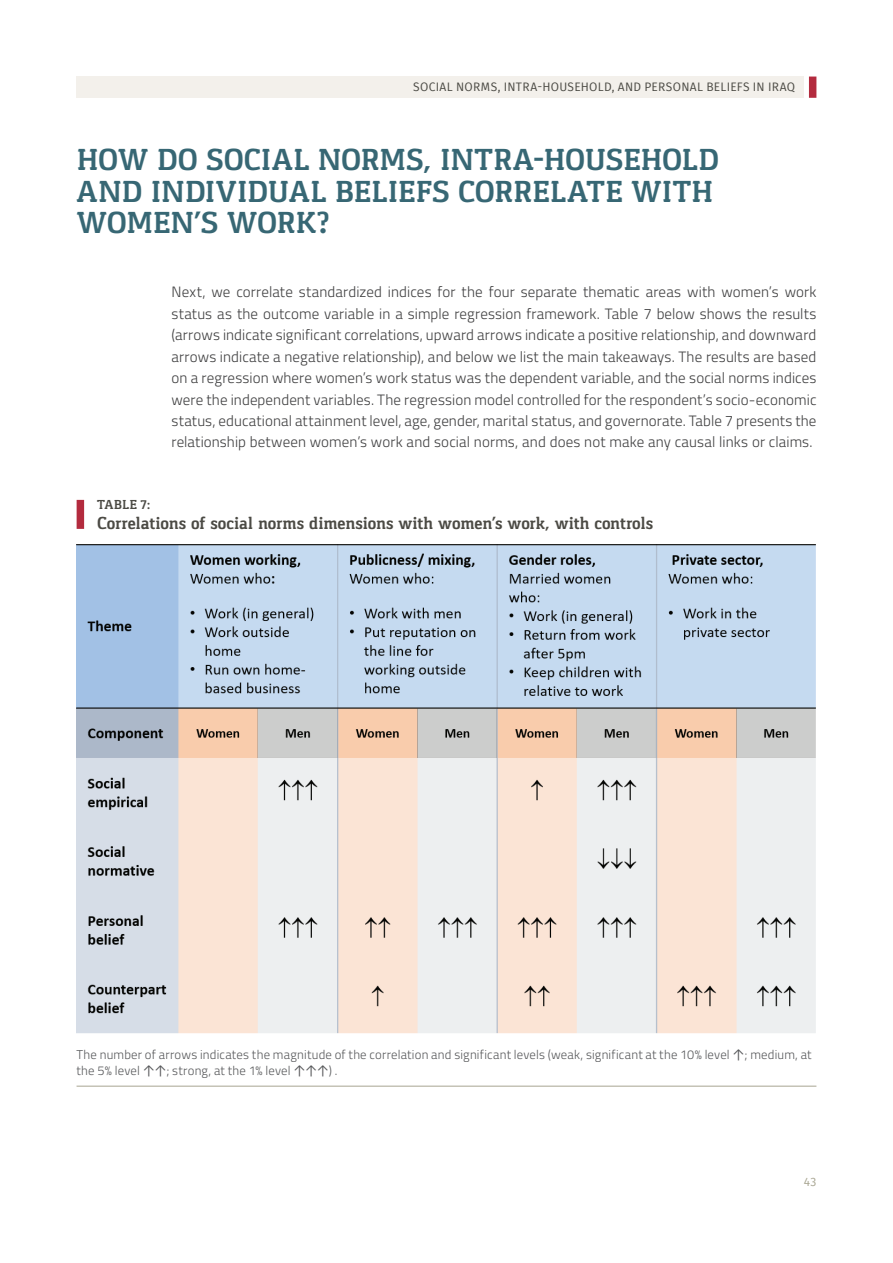
<style>
.page{position:relative;width:893px;height:1263px;background:#fff}
.page>*{position:absolute;margin:0;border:0;box-sizing:border-box;transform-origin:0 0}
.t1{font:700 31.5px/31.5px "Gaspar";letter-spacing:-.005em;color:#376774}
.t2{font:700 18px "Gaspar";letter-spacing:-.005em;color:#4b4a44}
.t3{font:300 15px/21.5px "Titillium Web";letter-spacing:.01em;color:#3e3e3f;text-align:justify}
.t4{font:700 13.5px "Gaspar";letter-spacing:.01em;color:#4b4a44}
.t5{font:300 12.75px/16.2px "Titillium Web";letter-spacing:.015em;color:#57585a}
.t6{font:12px "Fira Sans";letter-spacing:.025em;color:#4b4a44}
.t7{font:12px "Fira Sans";color:#a8a591}
.s1{font-family:"Calibri";font-weight:400;font-size:13.5px}
</style>
<div class="page">
<div style="left:77px;top:77px;width:727px;height:21px;background:#f3f0eb"></div>
<div style="left:809px;top:77px;width:7px;height:21px;background:#b32b3e"></div>
<div style="left:77px;top:500px;width:7px;height:29px;background:#b32b3e"></div>
<hr style="left:77px;top:1086px;width:739px;height:1px;background:#a8a591">
<img style="left:77px;top:544px;width:739px;height:490px">
<p class="t6" style="left:413px;top:78px;width:383px">SOCIAL NORMS, INTRA-HOUSEHOLD, AN D PERSONAL BELIEFS IN I RAQ</p>
<h1 class="t1" style="left:77px;top:144px;width:644px">HOW DO SOCIAL NORMS, INTRA-HOUSEHOLD<br>AND INDIVIDUAL BELIEFS CORRELATE WITH<br>WOMEN’S WORK?</h1>
<p class="t3" style="left:171px;top:281px;width:646px">Next, we correlate standardized indices for the four separate thematic areas with women’s work status as the outcome variable in a simple regression framework. Table 7 below shows the results (arrows indicate significant correlations, upward arrows indicate a positive relationship, and downward arrows indicate a negative relationship), and below we list the main takeaways. The results are based on a regression where women’s work status was the dependent variable, and the social norms indices were the independent variables. The regression model controlled for the respondent’s socio-economic status, educational attainment level, age, gender, marital status, and governorate. Table 7 presents the relationship between women’s work and social norms, and does not make any causal links or claims.</p>
<p class="t4" style="left:97px;top:497px;width:55px">TABLE 7:</p>
<p class="t2" style="left:97px;top:513px;width:558px">Correlations of social norms dimensions with women’s work, with controls</p>
<p class="t5" style="left:77px;top:1045px;width:737px">The number of arrows indicates the magnitude of the correlation and significant levels (weak, significant at the 10% level <span class="s1">↑</span>; medium, at the 5% level <span class="s1">↑↑</span>; strong, at the 1% level <span class="s1">↑↑↑</span>) .</p>
<p class="t7" style="left:804px;top:1173px;width:14px">43</p>
</div>
